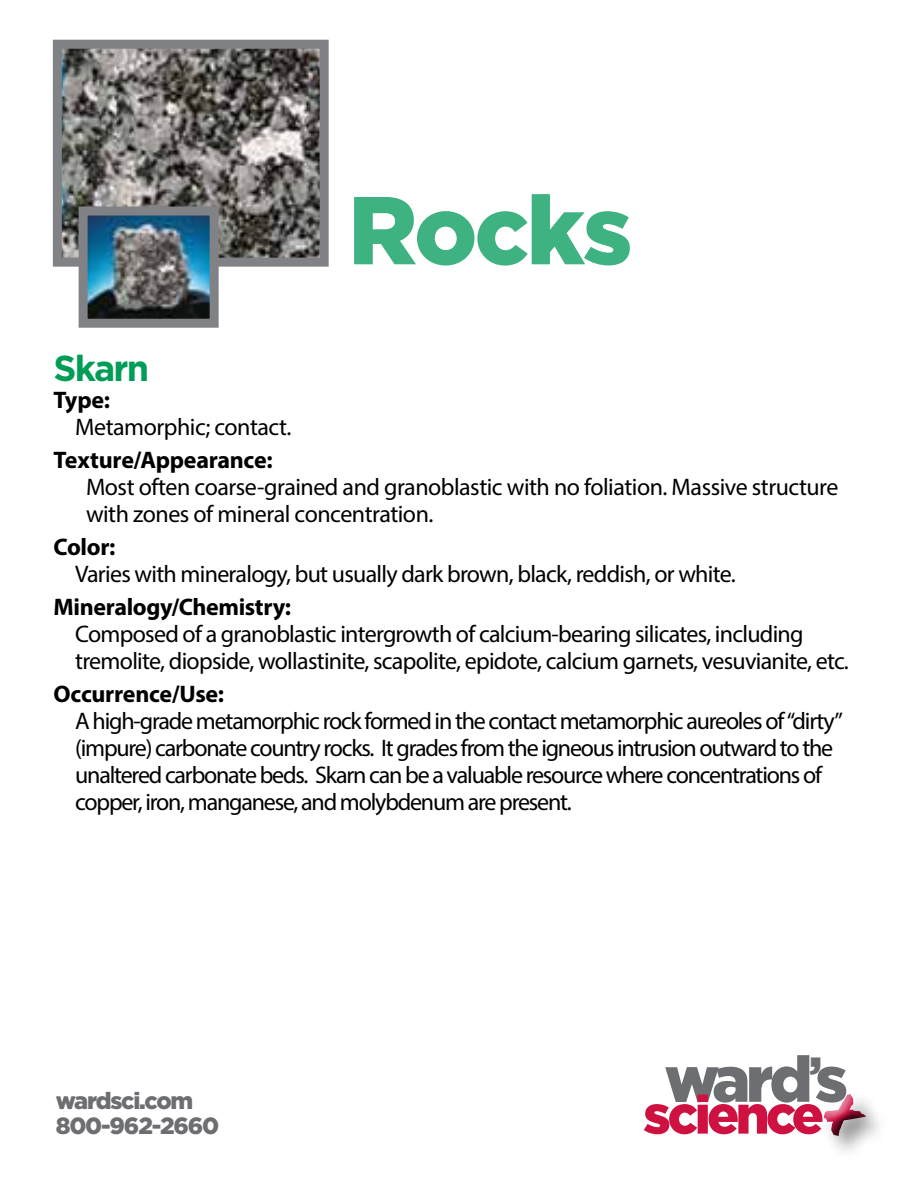
<style>
.page{position:relative;width:918px;height:1188px;background:#fff}
.page>*{position:absolute;margin:0;border:0;box-sizing:border-box;transform-origin:0 0}
.t1{font:900 96px "Gotham";letter-spacing:-.025em;color:#3eb281}
.t2{font:90.6px "Flood Std";color:#ce1141}
.t3{font:900 63.9px "Gotham";color:#6d6e71}
.t4{font:900 53.4px "Gotham";letter-spacing:-.07em;color:#ce1141}
.t5{font:700 36px "Gotham";letter-spacing:-.05em;color:#009d57}
.t6{font:24px/27px "Myriad Pro";letter-spacing:-.03em;color:#000}
.t7{font:24px/27px "Myriad Pro";letter-spacing:-.05em;color:#000}
.t8{font:700 24px "Myriad Pro";letter-spacing:-.015em;color:#000}
.t9{font:900 23.4px/25.5px "Gotham";letter-spacing:-.05em;color:#6d6e71}
</style>
<div class="page">
<div style="left:808px;top:1081px;width:79px;height:77px;background:#000;opacity:.7"></div>
<img style="left:63px;top:50px;width:256px;height:207px">
<div style="left:53px;top:40px;width:276px;height:227px;border:9px solid #808285"></div>
<img style="left:89px;top:217px;width:120px;height:101px">
<div style="left:79px;top:207px;width:140px;height:121px;border:9px solid #808285"></div>
<h1 class="t1" style="left:348px;top:175px;width:286px">Rocks</h1>
<h3 class="t5" style="left:54px;top:347px;width:97px">Skarn</h3>
<p class="t8" style="left:54px;top:384px;width:58px">Type:</p>
<p class="t6" style="left:75px;top:413px;width:218px">Metamorphic; contact.</p>
<p class="t8" style="left:54px;top:444px;width:221px">Texture/Appearance:</p>
<p class="t6" style="left:86px;top:473px;width:754px">Most often coarse-grained and granoblastic with no foliation. Massive structure with zones of mineral concentration.</p>
<p class="t8" style="left:54px;top:531px;width:63px">Color:</p>
<p class="t6" style="left:75px;top:560px;width:662px">Varies with mineralogy, but usually dark brown, black, reddish, or white.</p>
<p class="t8" style="left:54px;top:591px;width:239px">Mineralogy/Chemistry:</p>
<p class="t6" style="left:75px;top:620px;width:775px">Composed of a granoblastic intergrowth of calcium-bearing silicates, including tremolite, diopside, wollastinite, scapolite, epidote, calcium garnets, vesuvianite, etc.</p>
<p class="t8" style="left:54px;top:678px;width:172px">Occurrence/Use:</p>
<p class="t7" style="left:75px;top:707px;width:769px">A high-grade metamorphic rock formed in the contact metamorphic aureoles of “dirty” (impure) carbonate country rocks. It grades from the igneous intrusion outward to the unaltered carbonate beds. Skarn can be a valuable resource where concentrations of copper, iron, manganese, and molybdenum are present.</p>
<p class="t9" style="left:56px;top:1087px;width:165px">wardsci.com<br>800-962-2660</p>
<h3 class="t3" style="left:664px;top:1042px;width:185px">ward<sup>’</sup>s</h3>
<h2 class="t2" style="left:817px;top:1057px;width:58px">+</h2>
<h3 class="t4" style="left:643px;top:1084px;width:182px">science</h3>
</div>
